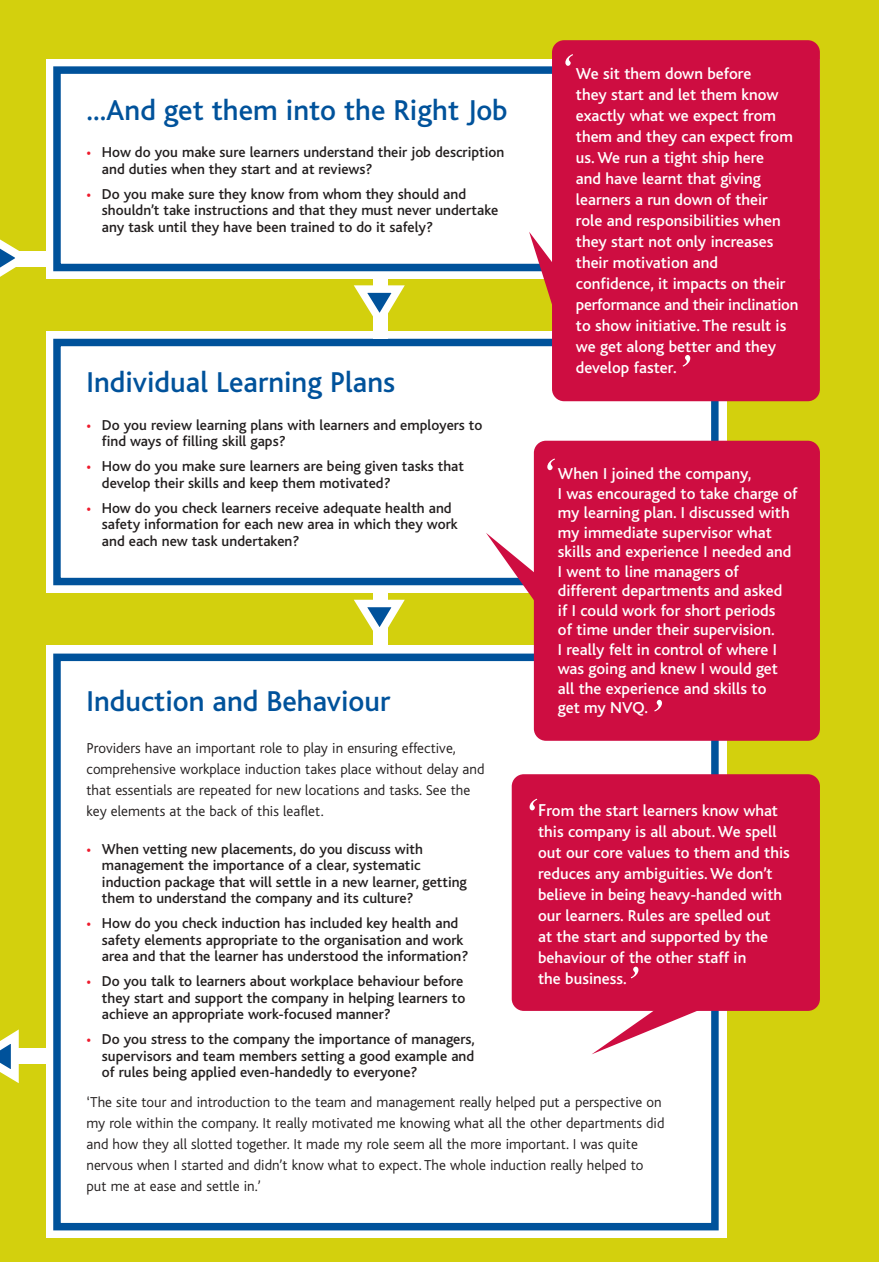
<style>
.page{position:relative;width:879px;height:1262px;background:#fff}
.page>*{position:absolute;margin:0;border:0;box-sizing:border-box;transform-origin:0 0}
.t1{font:italic 54px "Times NRMT";color:#fff}
.t2{font:500 30px "Bliss";color:#00529b}
.t3{font:500 16.5px/21px "Bliss";color:#fff}
.t4{font:500 15px/16.5px "Bliss";color:#231f1f}
.t5{font:300 15px/21px "Bliss";color:#231f1f}
.s1{color:#ee1b2d}
.s2{font-size:18px}
</style>
<div class="page">
<div style="left:0;top:0;width:879px;height:1261px;background:#d3d00d"></div>
<div style="left:0;top:251px;width:47px;height:15px;background:#fff"></div>
<svg style="left:0;top:239px;width:31px;height:38px"></svg>
<div style="left:0;top:1048px;width:47px;height:15px;background:#fff"></div>
<svg style="left:0;top:1029px;width:19px;height:54px"></svg>
<div style="left:46px;top:645px;width:680px;height:592px;background:#fff"></div>
<div style="left:53px;top:653px;width:666px;height:577px;border:8px solid #00529b"></div>
<div style="left:46px;top:331px;width:680px;height:262px;background:#fff"></div>
<div style="left:53px;top:339px;width:666px;height:246px;border:7px solid #00529b"></div>
<div style="left:46px;top:60px;width:774px;height:219px;background:#fff"></div>
<div style="left:53px;top:66px;width:757px;height:205px;border:8px solid #00529b"></div>
<div style="left:552px;top:40px;width:268px;height:361px;background:#ce0d41;border-radius:12px"></div>
<svg style="left:529px;top:232px;width:23px;height:72px"></svg>
<svg style="left:592px;top:1011px;width:105px;height:43px"></svg>
<div style="left:373px;top:274px;width:15px;height:64px;background:#fff"></div>
<svg style="left:354px;top:285px;width:51px;height:32px"></svg>
<div style="left:373px;top:588px;width:15px;height:64px;background:#fff"></div>
<svg style="left:354px;top:599px;width:51px;height:32px"></svg>
<div style="left:512px;top:774px;width:308px;height:237px;background:#ce0d41;border-radius:12px"></div>
<div style="left:534px;top:441px;width:286px;height:300px;background:#ce0d41;border-radius:12px"></div>
<svg style="left:486px;top:533px;width:48px;height:70px"></svg>
<h1 class="t1" style="left:559px;top:54px;width:16px">‘</h1>
<p class="t3" style="left:576px;top:65px;width:224px">We sit them down before<br>they start and let them know exactly what we expect from them and they can expect from us. We run a tight ship here<br>and have learnt that giving learners a run down of their role and responsibilities when they start not only increases their motivation and confidence, it impacts on their performance and their inclination to show initiative. The result is we get along better and they develop faster.</p>
<h2 class="t2" style="left:86px;top:98px;width:423px">...And get them into the Right Job</h2>
<p class="t4" style="left:102px;top:146px;width:404px;text-indent:-15px"><span class="s1">•</span> How do you make sure learners understand their job description and duties when they start and at reviews?</p>
<p class="t4" style="left:102px;top:187px;width:398px;text-indent:-15px"><span class="s1">•</span> Do you make sure they know from whom they should and shouldn’t take instructions and that they must never undertake any task until they have been trained to do it safely?</p>
<h1 class="t1" style="left:677px;top:355px;width:16px">’</h1>
<h2 class="t2" style="left:86px;top:370px;width:310px">Individual Learning Plans</h2>
<p class="t4" style="left:102px;top:418px;width:382px;text-indent:-15px"><span class="s1">•</span> Do you review learning plans with learners and employers to find ways of filling skill gaps?</p>
<p class="t4" style="left:102px;top:459px;width:364px;text-indent:-15px"><span class="s1">•</span> How do you make sure learners are being given tasks that develop their skills and keep them motivated?</p>
<p class="t4" style="left:102px;top:501px;width:358px;text-indent:-15px"><span class="s1">•</span> How do you check learners receive adequate health and safety information for each new area in which they work and each new task undertaken?</p>
<h1 class="t1" style="left:541px;top:459px;width:16px">‘</h1>
<h1 class="t1" style="left:544px;top:466px;width:16px">‘</h1>
<p class="t3" style="left:558px;top:465px;width:241px;line-height:19.5px">When I joined the company,<br>I was encouraged to take charge of my learning plan. I discussed with my immediate supervisor what skills and experience I needed and<br>I went to line managers of different departments and asked<br>if I could work for short periods<br>of time under their supervision.<br>I really felt in control of where I was going and knew I would get all the experience and skills to<br>get my NVQ.</p>
<h1 class="t1" style="left:638px;top:686px;width:16px">’</h1>
<h2 class="t2" style="left:86px;top:689px;width:306px">Induction and Behaviour</h2>
<p class="t5" style="left:86px;top:739px;width:400px">Providers have an important role to play in ensuring effective, comprehensive workplace induction takes place without delay and that essentials are repeated for new locations and tasks. See the key elements at the back of this leaflet.</p>
<p class="t4" style="left:102px;top:842px;width:367px;text-indent:-15px"><span class="s1">•</span> When vetting new placements, do you discuss with management the importance of a clear, systematic induction package that will settle in a new learner, getting them to understand the company and its culture?</p>
<p class="t4" style="left:102px;top:916px;width:368px;text-indent:-15px"><span class="s1">•</span> How do you check induction has included key health and safety elements appropriate to the organisation and work area and that the learner has understood the information?</p>
<p class="t4" style="left:102px;top:974px;width:365px;text-indent:-15px"><span class="s1">•</span> Do you talk to learners about workplace behaviour before they start and support the company in helping learners to achieve an appropriate work-focused manner?</p>
<p class="t4" style="left:102px;top:1032px;width:374px;text-align:justify;text-indent:-15px"><span class="s1">•</span> Do you stress to the company the importance of managers, supervisors and team members setting a good example and of rules being applied even-handedly to everyone?</p>
<p class="t5" style="left:86px;top:1092px;width:580px">‘The site tour and introduction to the team and management really helped put a perspective on my role within the company. It really motivated me knowing what all the other departments did and how they all slotted together. It made my role seem all the more important. I was quite nervous when I started and didn’t know what to expect. The whole induction really helped to put me at ease and settle in.’</p>
<h1 class="t1" style="left:648px;top:700px;width:16px">’</h1>
<h1 class="t1" style="left:523px;top:799px;width:16px">‘</h1>
<p class="t3" style="left:538px;top:801px;width:253px"><span class="s2">F</span>rom the start learners know what this company is all about. We spell out our core values to them and this reduces any ambiguities. We don’t believe in being heavy-handed with our learners. Rules are spelled out<br>at the start and supported by the behaviour of the other staff in<br>the business.</p>
<h1 class="t1" style="left:625px;top:967px;width:16px">’</h1>
</div>
